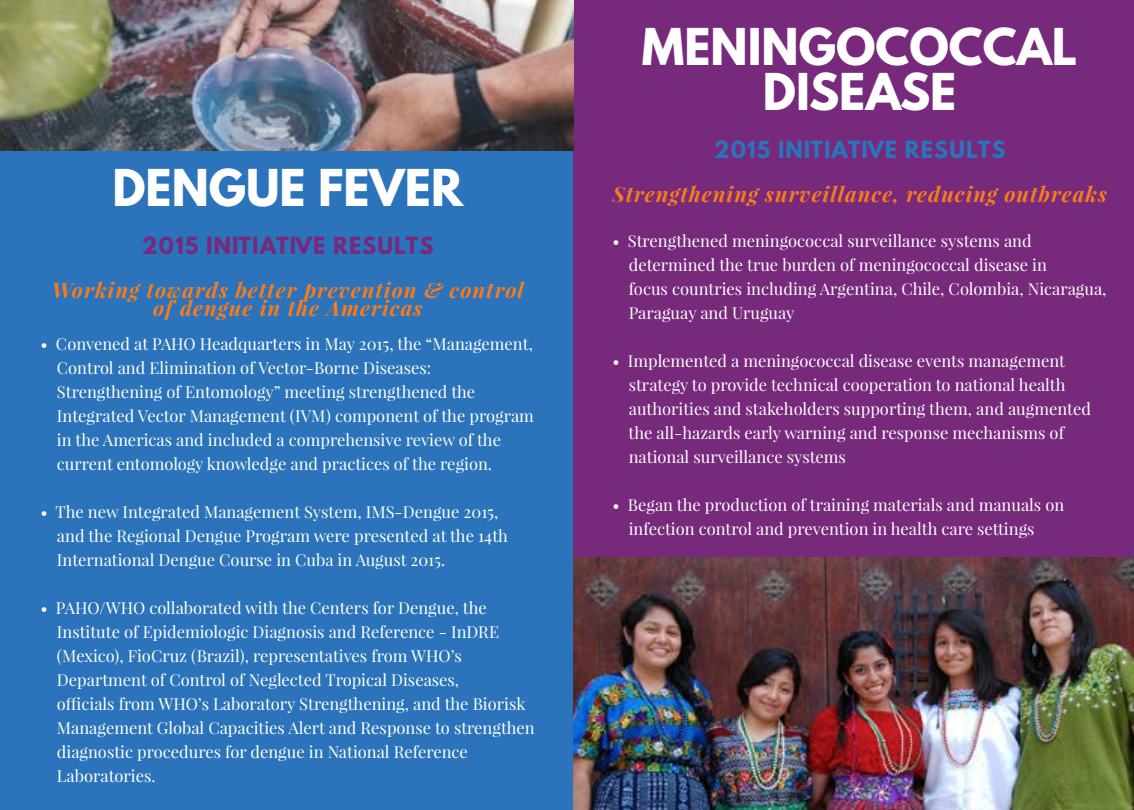
<style>
.page{position:relative;width:1134px;height:810px;background:#fff}
.page>*{position:absolute;margin:0;border:0;box-sizing:border-box;transform-origin:0 0}
.t1{font:700 45px/45px "League Spartan";color:#fff;text-align:center}
.t2{font:italic 700 21px/18px "Playfair Display";letter-spacing:.05em;color:#f57d20;text-align:center}
.t3{font:700 21px "League Spartan";letter-spacing:.05em;color:#77297b}
.t4{font:700 21px "League Spartan";letter-spacing:.05em;color:#2b73ba}
.t5{font:16.5px/24px "Playfair Display";color:#fff}
</style>
<div class="page">
<div style="left:0;top:0;width:574px;height:810px;background:#2b73ba"></div>
<div style="left:574px;top:0;width:560px;height:810px;background:#77297b"></div>
<img style="left:1px;top:0;width:573px;height:151px">
<img style="left:574px;top:557px;width:560px;height:253px">
<h1 class="t1" style="left:112px;top:165px;width:352px">DENGUE FEVER</h1>
<p class="t3" style="left:142px;top:229px;width:293px">2015 INITIATIVE RESULTS</p>
<p class="t2" style="left:52px;top:280px;width:474px">Working towards better prevention &amp; control of dengue in the Americas</p>
<p class="t5" style="left:57px;top:332px;width:478px;text-indent:-16px">• Convened at PAHO Headquarters in May 2015, the “Management, Control and Elimination of Vector-Borne Diseases:<br>Strengthening of Entomology” meeting strengthened the Integrated Vector Management (IVM) component of the program in the Americas and included a comprehensive review of the current entomology knowledge and practices of the region.</p>
<p class="t5" style="left:57px;top:500px;width:452px;text-indent:-16px">• The new Integrated Management System, IMS-Dengue 2015, and the Regional Dengue Program were presented at the 14th<br>International Dengue Course in Cuba in August 2015.</p>
<p class="t5" style="left:57px;top:596px;width:479px;text-indent:-16px">• PAHO/WHO collaborated with the Centers for Dengue, the Institute of Epidemiologic Diagnosis and Reference - InDRE (Mexico), FioCruz (Brazil), representatives from WHO’s Department of Control of Neglected Tropical Diseases,<br>officials from WHO’s Laboratory Strengthening, and the Biorisk Management Global Capacities Alert and Response to strengthen diagnostic procedures for dengue in National Reference Laboratories.</p>
<h1 class="t1" style="left:642px;top:24px;width:437px">MENINGOCOCCAL<br>DISEASE</h1>
<p class="t4" style="left:714px;top:133px;width:293px">2015 INITIATIVE RESULTS</p>
<p class="t2" style="left:612px;top:184px;width:496px">Strengthening surveillance, reducing outbreaks</p>
<p class="t5" style="left:629px;top:229px;width:479px;text-indent:-16px">• Strengthened meningococcal surveillance systems and determined the true burden of meningococcal disease in<br>focus countries including Argentina, Chile, Colombia, Nicaragua, Paraguay and Uruguay</p>
<p class="t5" style="left:629px;top:349px;width:464px;text-indent:-16px">• Implemented a meningococcal disease events management strategy to provide technical cooperation to national health authorities and stakeholders supporting them, and augmented the all-hazards early warning and response mechanisms of national surveillance systems</p>
<p class="t5" style="left:629px;top:493px;width:437px;text-indent:-16px">• Began the production of training materials and manuals on infection control and prevention in health care settings</p>
</div>
